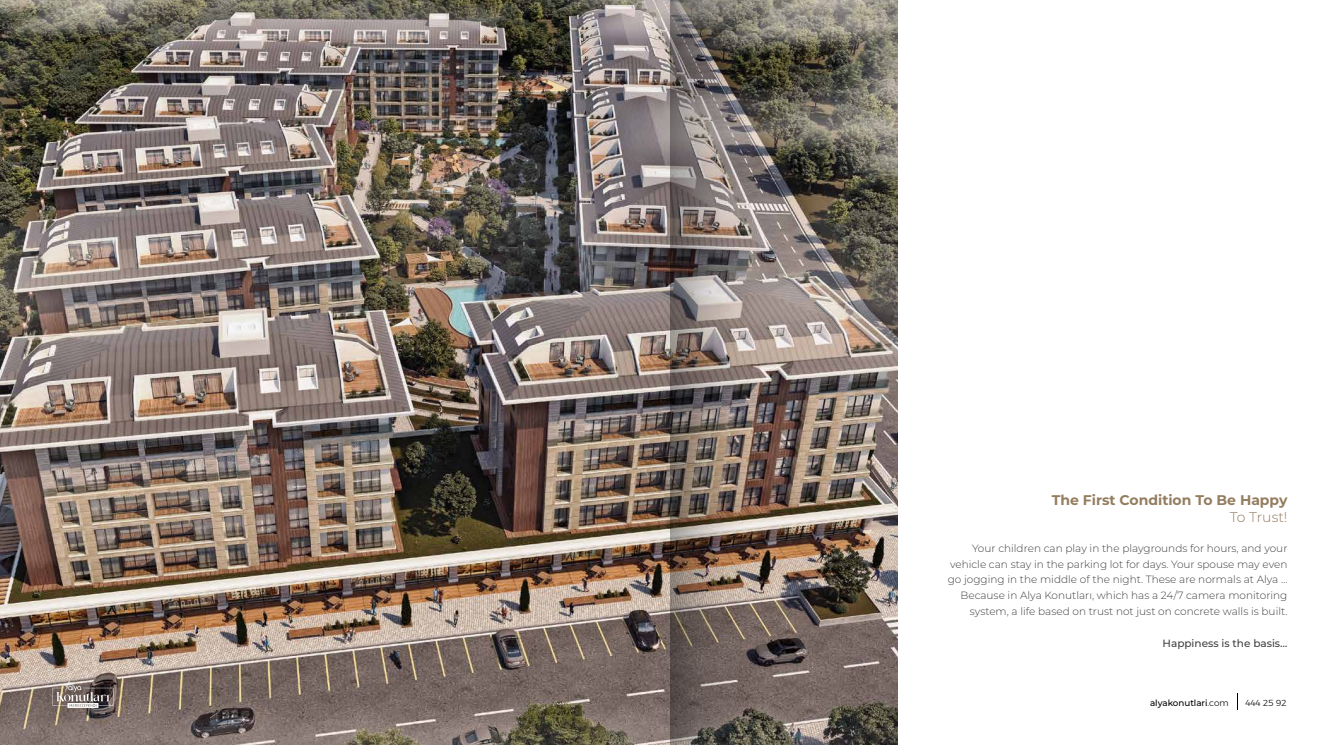
<style>
.page{position:relative;width:1340px;height:745px;background:#fff}
.page>*{position:absolute;margin:0;border:0;box-sizing:border-box;transform-origin:0 0}
.t1{font:700 14px "Montserrat";color:#947d5f}
.t2{font:300 14px "Montserrat";color:#947d5f}
.t3{font:300 10.5px/15.8px "Montserrat";color:#414042;text-align:right}
.t4{font:500 10.5px "Montserrat";color:#414042}
.t5{font:100 8.75px "Montserrat";color:#000}
.t6{font:300 8.75px "Gontserrat";color:#000}
.s1{font-family:"Gontserrat";font-weight:300}
</style>
<div class="page">
<img style="left:0;top:0;width:898px;height:744px">
<svg style="left:1237px;top:693px;width:1px;height:16px"></svg>
<svg style="left:53px;top:679px;width:60px;height:28px;background:#827874"></svg>
<img style="left:670px;top:0;width:80px;height:744px">
<h1 class="t1" style="left:1051px;top:489px;width:237px">The First Condition To Be Happy</h1>
<h1 class="t2" style="left:1229px;top:507px;width:59px">To Trust!</h1>
<p class="t3" style="left:947px;top:539px;width:341px">Your children can play in the playgrounds for hours, and your vehicle can stay in the parking lot for days. Your spouse may even go jogging in the middle of the night. These are normals at Alya … Because in Alya Konutları, which has a 24/7 camera monitoring system, a life based on trust not just on concrete walls is built.</p>
<p class="t4" style="left:1162px;top:635px;width:126px">Happiness is the basis…</p>
<p class="t5" style="left:1150px;top:696px;width:80px">alyakonutlari<span class="s1">.com</span></p>
<p class="t6" style="left:1245px;top:695px;width:43px">444 25 92</p>
</div>
